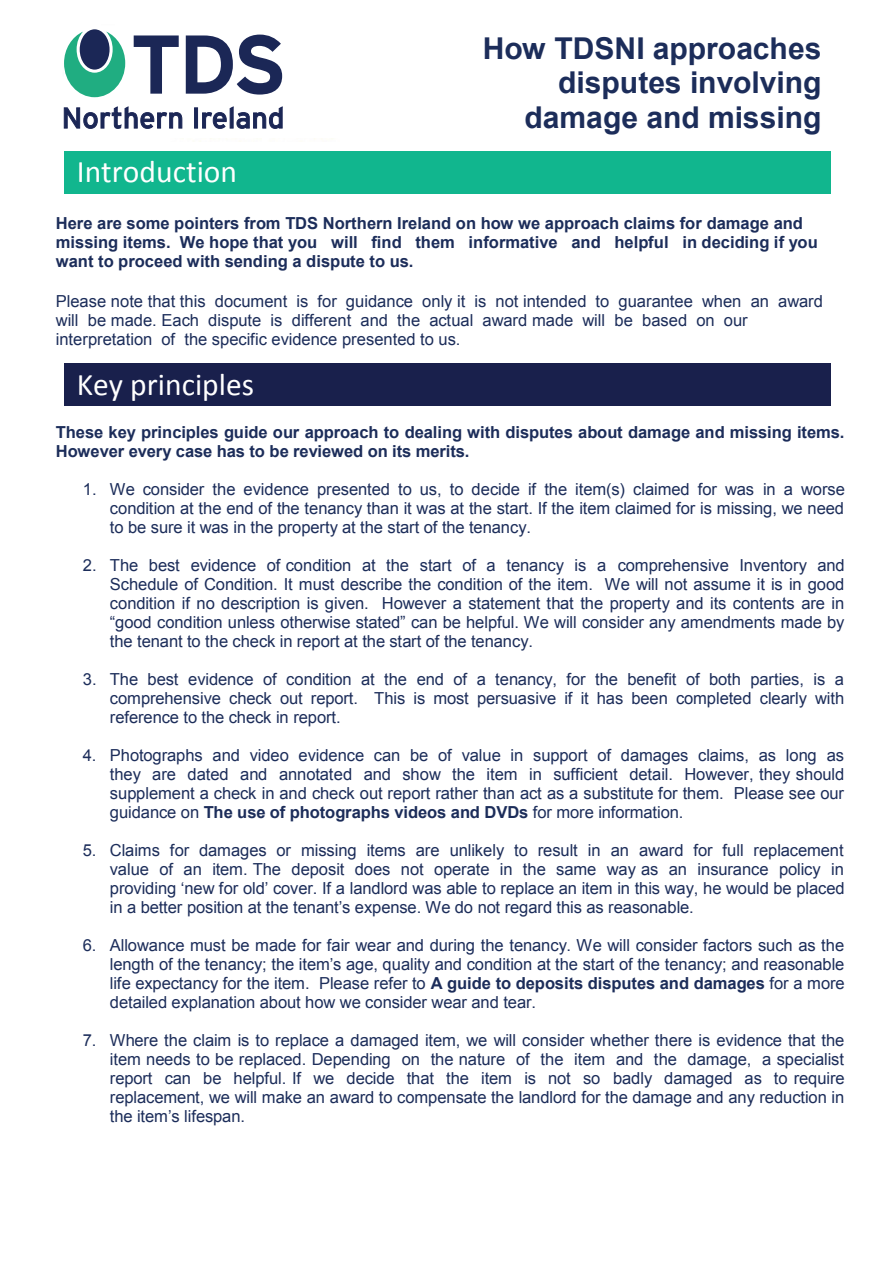
<style>
.page{position:relative;width:894px;height:1264px;background:#fff}
.page>*{position:absolute;margin:0;border:0;box-sizing:border-box;transform-origin:0 0}
.t1{font:31.5px "Calibri";color:#fff}
.t2{font:700 30.15px "Arial";color:#1c2d5a}
.t3{font:700 30px "Arial";color:#1c2d5a}
.t4{font:16.5px/18.9px "Arial";letter-spacing:-.005em;color:#1c2d5a;text-align:justify}
.t5{font:700 16.5px/18.9px "Arial";color:#1c2d5a}
.t6{font:16.5px "Arial";letter-spacing:-.005em;color:#1c2d5a}
.s1{font-weight:700}
.s2{font-style:inherit}
</style>
<div class="page">
<div style="left:64px;top:151px;width:766px;height:42px;background:#11b68e"></div>
<div style="left:64px;top:363px;width:766px;height:43px;background:#19204c"></div>
<svg style="left:64px;top:29px;width:61px;height:68px"></svg>
<svg style="left:134px;top:35px;width:45px;height:59px"></svg>
<svg style="left:186px;top:35px;width:96px;height:59px"></svg>
<svg style="left:64px;top:106px;width:118px;height:23px"></svg>
<hr style="left:194px;top:108px;width:4px;height:20px;background:#1b2756">
<svg style="left:202px;top:106px;width:80px;height:23px"></svg>
<h1 class="t1" style="left:77px;top:150px;width:162px">Introduction</h1>
<h3 class="t3" style="left:482px;top:28px;width:340px">How TDSNI approaches</h3>
<h2 class="t2" style="left:558px;top:63px;width:265px">disputes involving</h2>
<h3 class="t3" style="left:524px;top:98px;width:298px">damage and missing</h3>
<p class="t5" style="left:56px;top:214px;width:763px">Here are some pointers from TDS Northern Ireland on how we approach claims for damage and missing items. We hope that you will find them informative and helpful in deciding if you want to proceed with sending a dispute to us.</p>
<p class="t4" style="left:56px;top:292px;width:768px;text-align:left">Please note that this document is for guidance only it is not intended to guarantee when an award will be made. Each dispute is different and the actual award made will be based on our interpretation of the specific evidence presented to us.</p>
<h1 class="t1" style="left:77px;top:363px;width:179px">Key principles</h1>
<p class="t5" style="left:56px;top:423px;width:789px">These key principles guide our approach to dealing with disputes about damage and missing items.<br>However every case has to be reviewed on its merits.</p>
<p class="t4" style="left:110px;top:480px;width:736px;text-indent:-27px">1. We consider the evidence presented to us, to decide if the item(s) claimed for was in a worse condition at the end of the tenancy than it was at the start. If the item claimed for is missing, we need to be sure it was in the property at the start of the tenancy.</p>
<p class="t4" style="left:110px;top:556px;width:736px;text-indent:-27px">2. The best evidence of condition at the start of a tenancy is a comprehensive Inventory and Schedule of Condition. It must describe the condition of the item. We will not assume it is in good condition if no description is given. However a statement that the property and its contents are in</p>
<p class="t6" style="left:110px;top:610px;width:736px">“good condition unless otherwise stated” can be helpful. We will consider any amendments made by</p>
<p class="t4" style="left:110px;top:632px;width:424px">the tenant to the check in report at the start of the tenancy.</p>
<p class="t4" style="left:110px;top:669px;width:735px;text-indent:-27px">3. The best evidence of condition at the end of a tenancy, for the benefit of both parties, is a comprehensive check out report. This is most persuasive if it has been completed clearly with reference to the check in report.</p>
<p class="t4" style="left:110px;top:745px;width:735px;text-indent:-27px">4. Photographs and video evidence can be of value in support of damages claims, as long as they are dated and annotated and show the item in sufficient detail. However, they should supplement a check in and check out report rather than act as a substitute for them. Please see our guidance on <span class="s1">The use of photographs videos and DVDs</span> for more information.</p>
<p class="t4" style="left:110px;top:840px;width:736px;text-indent:-27px">5. Claims for damages or missing items are unlikely to result in an award for full replacement value of an item. The deposit does not operate in the same way as an insurance policy in <span class="s2">providing ‘new for old’ cover. If a landlord was able</span> to replace an item in this way, he would be placed <span class="s2">in a better position at the tenant’s expense. We do not regard this as reasonable.</span></p>
<p class="t4" style="left:110px;top:935px;width:736px;text-indent:-27px">6. Allowance must be made for fair wear and during the tenancy. We will consider factors such as the length of the tenancy; <span class="s2">the item’s age, quality and condition at the start of the tenancy; and reasonable </span>life expectancy for the item. Please refer to <span class="s1">A guide to deposits disputes and damages</span> for a more detailed explanation about how we consider wear and tear.</p>
<p class="t4" style="left:110px;top:1030px;width:736px;text-indent:-27px">7. Where the claim is to replace a damaged item, we will consider whether there is evidence that the item needs to be replaced. Depending on the nature of the item and the damage, a specialist report can be helpful. If we decide that the item is not so badly damaged as to require replacement, we will make an award to compensate the landlord for the damage and any reduction in</p>
<p class="t6" style="left:110px;top:1104px;width:137px">the item’s lifespan.</p>
</div>
